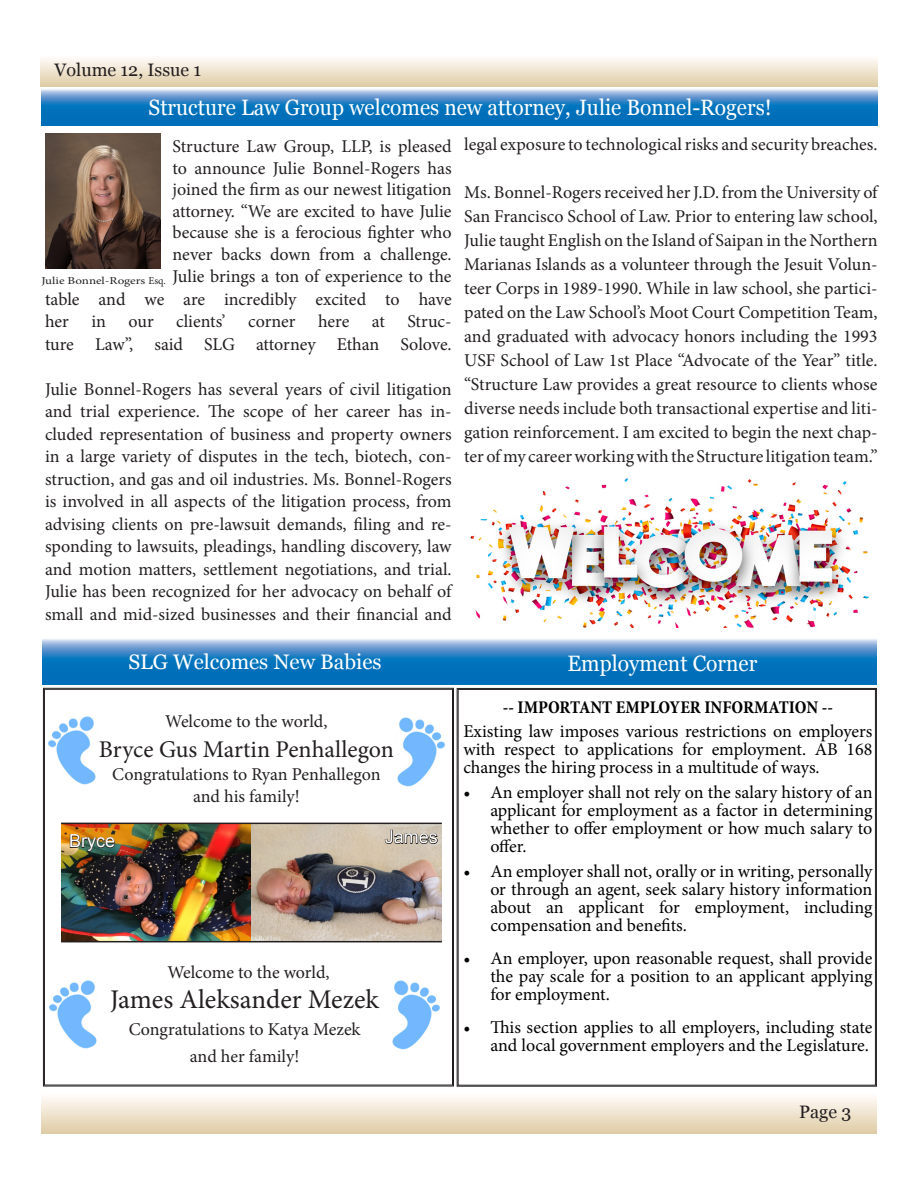
<style>
.page{position:relative;width:918px;height:1188px;background:#fff}
.page>*{position:absolute;margin:0;border:0;box-sizing:border-box;transform-origin:0 0}
.t1{font:27px "Minion Pro";color:#231f20}
.t2{font:24px "Minion Pro";color:#231f20}
.t3{font:22.2px "Georgia";color:#fff;scale:.94 1}
.t4{font:21px "Georgia";color:#fff}
.t5{font:18px/22.5px "Minion Pro";color:#231f20;text-align:justify}
.t6{font:18px/18px "Minion Pro";letter-spacing:-.005em;color:#000;text-align:justify}
.t7{font:700 condensed 18px "Minion Pro";color:#000}
.t8{font:18px "Georgia";color:#231f20}
.t9{font:18px "Arial";color:#fff}
.t10{font:10.5px "Minion Pro";color:#231f20;scale:1.24 1}
</style>
<div class="page">
<svg style="left:43px;top:688px;width:411px;height:399px"></svg>
<svg style="left:41px;top:89px;width:837px;height:37px;background:#2e85c5"></svg>
<svg style="left:41px;top:59px;width:837px;height:28px;background:#ede1ca"></svg>
<svg style="left:43px;top:639px;width:834px;height:46px;background:#2d84c5"></svg>
<div style="left:41px;top:1094px;width:836px;height:40px;background:linear-gradient(to bottom,#fffcfb,#decca5)"></div>
<img style="left:391px;top:981px;width:51px;height:69px">
<svg style="left:457px;top:688px;width:420px;height:399px"></svg>
<img style="left:48px;top:980px;width:50px;height:69px">
<img style="left:46px;top:716px;width:50px;height:69px">
<img style="left:396px;top:718px;width:51px;height:69px">
<img style="left:45px;top:134px;width:116px;height:134px">
<svg style="left:385px;top:830px;width:53px;height:14px"></svg>
<img style="left:61px;top:824px;width:190px;height:117px">
<svg style="left:70px;top:834px;width:45px;height:18px"></svg>
<hr style="left:61px;top:823px;width:381px;height:1px;background:#231f20">
<hr style="left:61px;top:941px;width:381px;height:1px;background:#231f20">
<img style="left:470px;top:479px;width:399px;height:149px">
<p class="t8" style="left:54px;top:59px;width:148px">Volume 12, Issue 1</p>
<p class="t3" style="left:149px;top:94px;width:664px">Structure Law Group welcomes new attorney, Julie Bonnel-Rogers!</p>
<p class="t5" style="left:172px;top:136px;width:281px;line-height:21.6px">Structure Law Group, LLP, is pleased to announce Julie Bonnel-Rogers has joined the firm as our newest litigation attorney. “We are excited to have Julie because she is a ferocious fighter who never backs down from a challenge.<br>Julie brings a ton of experience to the</p>
<p class="t10" style="left:41px;top:274px;width:102px">Julie Bonnel-Rogers Esq.</p>
<p class="t5" style="left:45px;top:288px;width:408px">table and we are incredibly excited to have her in our clients’ corner here at Struc&shy;ture Law”, said SLG attorney Ethan Solove.</p>
<p class="t5" style="left:45px;top:378px;width:408px">Julie Bonnel-Rogers has several years of civil litigation and trial experience. The scope of her career has in&shy;cluded representation of business and property owners in a large variety of disputes in the tech, biotech, con&shy;struction, and gas and oil industries. Ms. Bonnel-Rogers is involved in all aspects of the litigation process, from advising clients on pre-lawsuit demands, filing and re&shy;sponding to lawsuits, pleadings, handling discovery, law and motion matters, settlement negotiations, and trial.<br>Julie has been recognized for her advocacy on behalf of small and mid-sized businesses and their financial and</p>
<p class="t5" style="left:464px;top:134px;width:415px">legal exposure to technological risks and security breaches.</p>
<p class="t5" style="left:464px;top:181px;width:415px;line-height:24px">Ms. Bonnel-Rogers received her J.D. from the University of San Francisco School of Law. Prior to entering law school, Julie taught English on the Island of Saipan in the Northern Marianas Islands as a volunteer through the Jesuit Volun&shy;teer Corps in 1989-1990. While in law school, she partici&shy;pated on the Law School’s Moot Court Competition Team, and graduated with advocacy honors including the 1993<br>USF School of Law 1st Place “Advocate of the Year” title. “Structure Law provides a great resource to clients whose diverse needs include both transactional expertise and liti&shy;gation reinforcement. I am excited to begin the next chap&shy;ter of my career working with the Structure litigation team.”</p>
<p class="t4" style="left:128px;top:649px;width:255px">SLG Welcomes New Babies</p>
<p class="t3" style="left:567px;top:650px;width:203px">Employment Corner</p>
<p class="t5" style="left:165px;top:710px;width:164px">Welcome to the world,</p>
<p class="t2" style="left:99px;top:734px;width:296px">Bryce Gus Martin Penhallegon</p>
<p class="t5" style="left:112px;top:763px;width:270px">Congratulations to Ryan Penhallegon</p>
<p class="t5" style="left:193px;top:785px;width:108px">and his family!</p>
<p class="t9" style="left:69px;top:829px;width:48px">Bryce</p>
<p class="t9" style="left:385px;top:825px;width:55px">James</p>
<p class="t5" style="left:167px;top:961px;width:164px">Welcome to the world,</p>
<p class="t1" style="left:110px;top:981px;width:270px">James Aleksander Mezek</p>
<p class="t5" style="left:129px;top:1018px;width:233px">Congratulations to Katya Mezek</p>
<p class="t5" style="left:190px;top:1045px;width:111px">and her family!</p>
<p class="t7" style="left:503px;top:695px;width:332px">-- IMPORTANT EMPLOYER INFORMATION --</p>
<p class="t6" style="left:463px;top:723px;width:411px">Existing law imposes various restrictions on employers with respect to applications for employment. AB 168 changes the hiring process in a multitude of ways.</p>
<p class="t6" style="left:490px;top:784px;width:384px;text-indent:-27px">• An employer shall not rely on the salary history of an applicant for employment as a factor in determining whether to offer employment or how much salary to offer.</p>
<p class="t6" style="left:490px;top:862px;width:384px;text-indent:-27px">• An employer shall not, orally or in writing, personally or through an agent, seek salary history information about an applicant for employment, including compensation and benefits.</p>
<p class="t6" style="left:490px;top:949px;width:384px;text-indent:-27px">• An employer, upon reasonable request, shall provide the pay scale for a position to an applicant applying for employment.</p>
<p class="t6" style="left:463px;top:1018px;width:411px;text-align:right">• This section applies to all employers, including state and local government employers and the Legislature.</p>
<p class="t8" style="left:799px;top:1101px;width:54px">Page 3</p>
</div>
